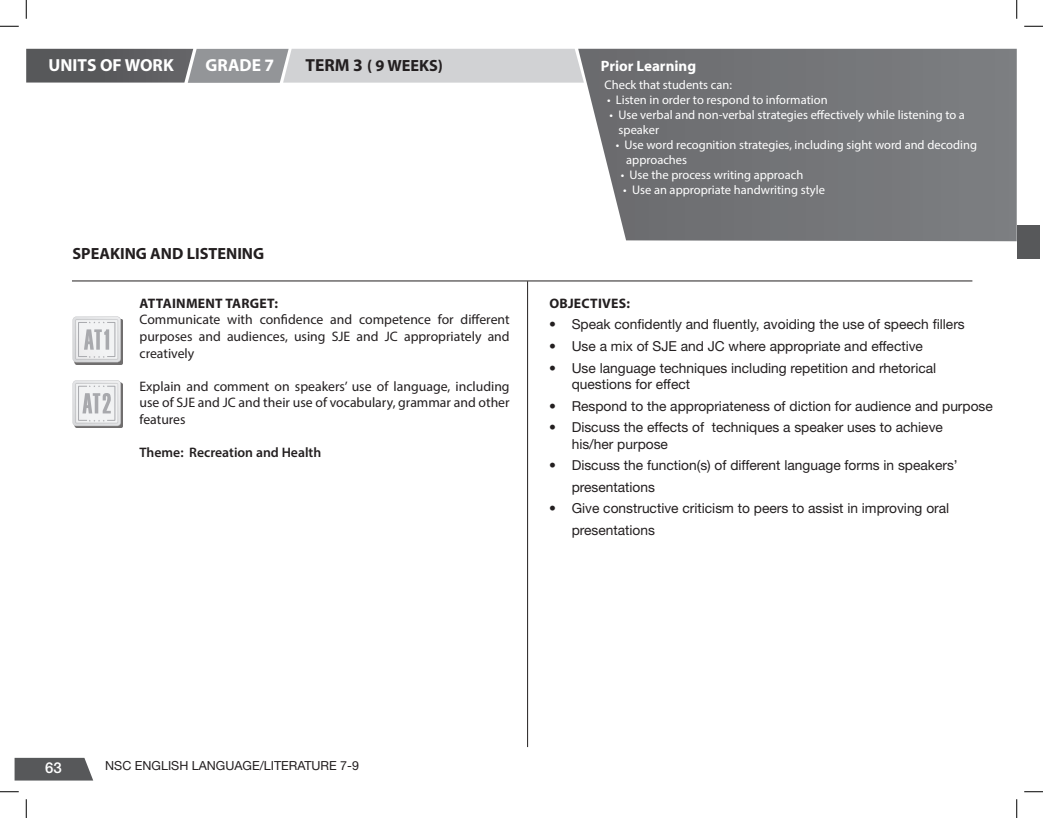
<style>
.page{position:relative;width:1043px;height:818px;background:#fff}
.page>*{position:absolute;margin:0;border:0;box-sizing:border-box;transform-origin:0 0}
.t1{font:700 17.5px "Myriad Pro";color:#fff}
.t2{font:700 16.25px "Myriad Pro";color:#231f20}
.t3{font:700 15px "Myriad Pro";color:#fff}
.t4{font:500 15px "Helvetica Neue LT Std";color:#fff}
.t5{font:13.75px/16.5px "Helvetica Neue LT Std";color:#231f20}
.t6{font:13.75px/16.5px "Myriad Pro";color:#231f20;text-align:justify}
.t7{font:700 13.75px "Myriad Pro";letter-spacing:.02em;color:#231f20}
.t8{font:600 13.75px "Myriad Pro";color:#231f20}
.t9{font:12.5px/15px "Myriad Pro";color:#fff}
.t10{font:12.5px "Helvetica Neue LT Std";color:#231f20}
.s1{font-size:17.5px}
</style>
<div class="page">
<svg style="left:15px;top:757px;width:78px;height:23px;background:#666768"></svg>
<svg style="left:26px;top:49px;width:552px;height:34px;background:#a5a6a8"></svg>
<svg style="left:578px;top:49px;width:438px;height:192px;background:#7b7d7f"></svg>
<hr style="left:72px;top:280px;width:900px;height:1px;background:#231f20">
<hr style="left:527px;top:281px;width:1px;height:466px;background:#231f20">
<div style="left:75px;top:319px;width:48px;height:45px;background:#231f20;opacity:.65"></div>
<svg style="left:73px;top:316px;width:48px;height:46px"></svg>
<div style="left:75px;top:382px;width:48px;height:46px;background:#706e6e"></div>
<svg style="left:73px;top:380px;width:48px;height:46px;background:#dbdcde"></svg>
<div style="left:1016px;top:225px;width:23px;height:34px;background:#57585a"></div>
<svg style="left:0;top:25px;width:19px;height:2px"></svg>
<svg style="left:1024px;top:25px;width:18px;height:2px"></svg>
<svg style="left:0;top:791px;width:19px;height:1px"></svg>
<svg style="left:1024px;top:791px;width:18px;height:1px"></svg>
<svg style="left:25px;top:0;width:2px;height:19px"></svg>
<svg style="left:25px;top:799px;width:2px;height:19px"></svg>
<svg style="left:1016px;top:0;width:1px;height:19px"></svg>
<svg style="left:1016px;top:799px;width:1px;height:19px"></svg>
<p class="t1" style="left:49px;top:54px;width:127px">UNITS OF WORK</p>
<p class="t1" style="left:206px;top:54px;width:70px">GRADE 7</p>
<p class="t2" style="left:305px;top:55px;width:139px"><span class="s1">TERM 3</span> ( 9 WEEKS)</p>
<p class="t2" style="left:73px;top:243px;width:193px">SPEAKING AND LISTENING</p>
<p class="t7" style="left:140px;top:294px;width:140px">ATTAINMENT TARGET:</p>
<p class="t6" style="left:139px;top:311px;width:372px">Communicate with confidence and competence for different purposes and audiences, using SJE and JC appropriately and creatively</p>
<p class="t6" style="left:139px;top:377px;width:372px">Explain and comment on speakers’ use of language, including use of SJE and JC and their use of vocabulary, grammar and other features</p>
<p class="t8" style="left:139px;top:443px;width:183px">Theme: Recreation and Health</p>
<p class="t3" style="left:601px;top:56px;width:97px">Prior Learning</p>
<p class="t9" style="left:604px;top:77px;width:129px">Check that students can:</p>
<p class="t9" style="left:607px;top:92px;width:222px">• Listen in order to respond to information</p>
<p class="t9" style="left:618px;top:107px;width:348px;text-indent:-9px">• Use verbal and non-verbal strategies effectively while listening to a speaker</p>
<p class="t9" style="left:626px;top:137px;width:352px;text-indent:-10px">• Use word recognition strategies, including sight word and decoding approaches</p>
<p class="t9" style="left:621px;top:167px;width:184px">• Use the process writing approach</p>
<p class="t9" style="left:623px;top:182px;width:203px">• Use an appropriate handwriting style</p>
<p class="t7" style="left:549px;top:294px;width:82px">OBJECTIVES:</p>
<p class="t5" style="left:549px;top:316px;width:417px">• Speak confidently and fluently, avoiding the use of speech fillers</p>
<p class="t5" style="left:549px;top:337px;width:375px">• Use a mix of SJE and JC where appropriate and effective</p>
<p class="t5" style="left:571px;top:359px;width:366px;text-indent:-23px">• Use language techniques including repetition and rhetorical questions for effect</p>
<p class="t5" style="left:549px;top:397px;width:445px">• Respond to the appropriateness of diction for audience and purpose</p>
<p class="t5" style="left:571px;top:418px;width:373px;text-indent:-23px">• Discuss the effects of techniques a speaker uses to achieve his/her purpose</p>
<p class="t5" style="left:571px;top:454px;width:387px;line-height:21.5px;text-indent:-22px">• Discuss the function(s) of different language forms in speakers’ presentations</p>
<p class="t5" style="left:571px;top:497px;width:379px;line-height:21.5px;text-indent:-22px">• Give constructive criticism to peers to assist in improving oral presentations</p>
<p class="t4" style="left:45px;top:759px;width:18px">63</p>
<p class="t10" style="left:105px;top:758px;width:255px">NSC ENGLISH LANGUAGE/LITERATURE 7-9</p>
</div>
